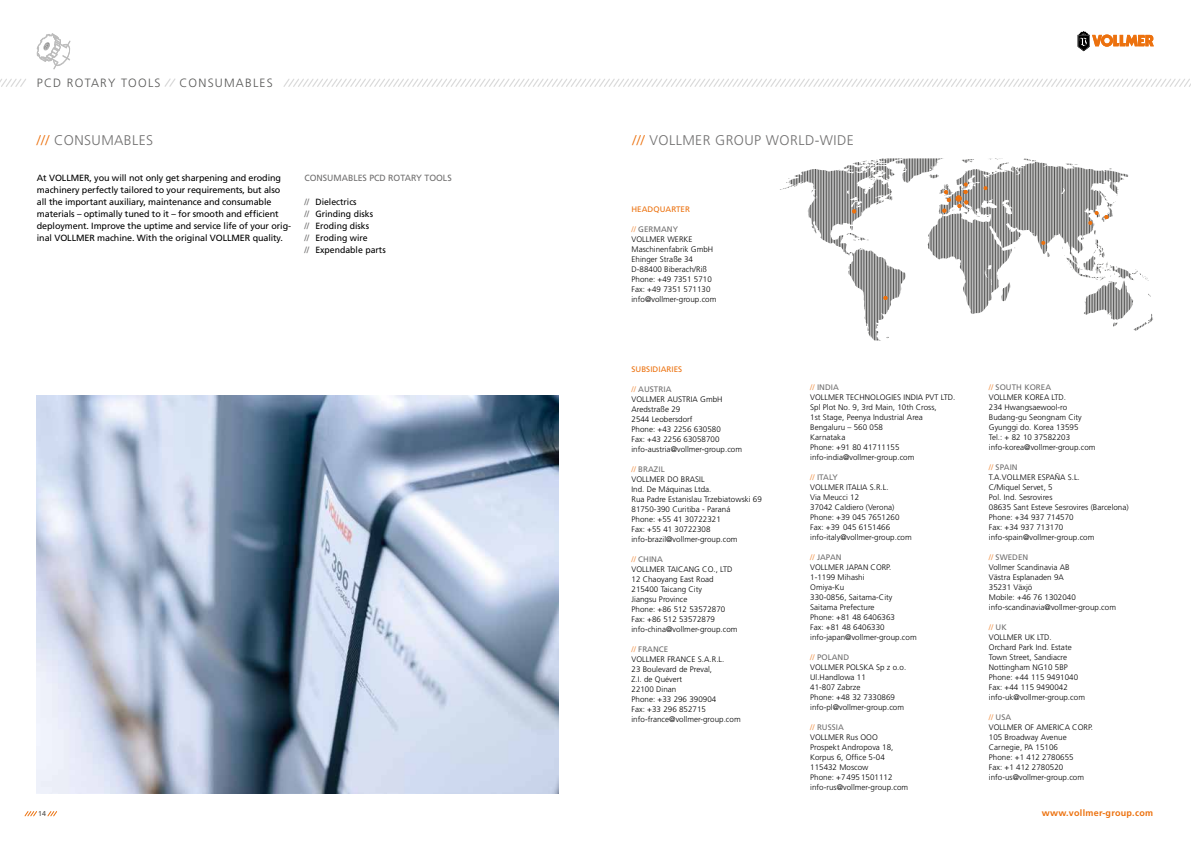
<style>
.page{position:relative;width:1191px;height:842px;background:#fff}
.page>*{position:absolute;margin:0;border:0;box-sizing:border-box;transform-origin:0 0}
.t1{font:300 14px "Frutiger LT";letter-spacing:.03em;color:#706f6f}
.t2{font:300 12px "Frutiger LT";letter-spacing:.1em;color:#575756}
.t3{font:9px/12px "Frutiger LT";letter-spacing:-.01em;color:#000}
.t4{font:9px "Frutiger LT";color:#706f6f}
.t5{font:700 9px "Frutiger LT";letter-spacing:.03em;color:#ec710e}
.t6{font:300 8px/10px "Frutiger LT";letter-spacing:.005em;color:#000}
.t7{font:8px "Frutiger LT";letter-spacing:.005em;color:#ec710e}
.t8{font:7px "Frutiger LT";color:#4a4a49}
.s1{color:#ec710e}
.s2{color:#706f6f}
.s3{font-weight:400;color:#f29b57}
.s4{font-weight:400;color:#706f6f}
</style>
<div class="page">
<svg style="left:24px;top:811px;width:13px;height:5px"></svg>
<svg style="left:47px;top:811px;width:10px;height:5px"></svg>
<img style="left:37px;top:395px;width:521px;height:398px">
<svg style="left:37px;top:33px;width:34px;height:37px"></svg>
<svg style="left:780px;top:159px;width:372px;height:181px"></svg>
<svg style="left:981px;top:199px;width:31px;height:15px"></svg>
<svg style="left:1060px;top:188px;width:5px;height:6px"></svg>
<svg style="left:984px;top:265px;width:8px;height:20px"></svg>
<div style="left:955px;top:195px;width:6px;height:7px;background:#ec710e;border-radius:50%"></div>
<svg style="left:944px;top:190px;width:7px;height:12px"></svg>
<svg style="left:942px;top:209px;width:4px;height:4px"></svg>
<svg style="left:957px;top:200px;width:11px;height:8px"></svg>
<svg style="left:846px;top:190px;width:16px;height:23px"></svg>
<svg style="left:883px;top:296px;width:4px;height:4px"></svg>
<svg style="left:1104px;top:215px;width:4px;height:4px"></svg>
<svg style="left:1094px;top:211px;width:4px;height:4px"></svg>
<svg style="left:1088px;top:221px;width:4px;height:4px"></svg>
<svg style="left:1041px;top:241px;width:4px;height:4px"></svg>
<svg style="left:963px;top:182px;width:4px;height:12px"></svg>
<svg style="left:983px;top:186px;width:4px;height:4px"></svg>
<svg style="left:0;top:79px;width:26px;height:8px"></svg>
<svg style="left:1077px;top:31px;width:76px;height:20px"></svg>
<svg style="left:283px;top:78px;width:908px;height:9px"></svg>
<svg style="left:164px;top:78px;width:12px;height:9px"></svg>
<h2 class="t2" style="left:37px;top:76px;width:125px">PCD ROTARY TOOLS</h2>
<h2 class="t2" style="left:179px;top:76px;width:95px">CONSUMABLES</h2>
<h1 class="t1" style="left:37px;top:132px;width:118px"><span class="s1">///</span> CONSUMABLES</h1>
<p class="t3" style="left:37px;top:172px;width:256px">At VOLLMER, you will not only get sharpening and eroding machinery perfectly tailored to your requirements, but also all the important auxiliary, maintenance and consumable materials – optimally tuned to it – for smooth and efficient deployment. Improve the uptime and service life of your orig&shy;inal VOLLMER machine. With the original VOLLMER quality.</p>
<p class="t4" style="left:304px;top:173px;width:149px">CONSUMABLES PCD ROTARY TOOLS</p>
<p class="t3" style="left:304px;top:196px;width:83px"><span class="s2">//</span> Dielectrics<br><span class="s2">//</span> Grinding disks<br><span class="s2">//</span> Eroding disks<br><span class="s2">//</span> Eroding wire<br><span class="s2">//</span> Expendable parts</p>
<h1 class="t1" style="left:632px;top:132px;width:223px"><span class="s1">///</span> VOLLMER GROUP WORLD-WIDE</h1>
<p class="t7" style="left:631px;top:204px;width:60px">HEADQUARTER</p>
<p class="t6" style="left:631px;top:224px;width:86px"><span class="s3">//</span> <span class="s4">GERMANY<br></span>VOLLMER WERKE<br>Maschinenfabrik GmbH<br>Ehinger Straße 34<br>D-88400 Biberach/Riß<br>Phone: +49 7351 5710<br>Fax: +49 7351 571130 info@vollmer-group.com</p>
<p class="t7" style="left:631px;top:364px;width:52px">SUBSIDIARIES</p>
<p class="t6" style="left:631px;top:384px;width:112px"><span class="s3">//</span> <span class="s4">AUSTRIA<br></span>VOLLMER AUSTRIA GmbH<br>Aredstraße 29<br>2544 Leobersdorf<br>Phone: +43 2256 630580<br>Fax: +43 2256 63058700 info-austria@vollmer-group.com</p>
<p class="t6" style="left:631px;top:464px;width:132px"><span class="s3">//</span> <span class="s4">BRAZIL<br></span>VOLLMER DO BRASIL<br>Ind. De Máquinas Ltda.<br>Rua Padre Estanislau Trzebiatowski 69<br>81750-390 Curitiba - Paraná<br>Phone: +55 41 30722321<br>Fax: +55 41 30722308 info-brazil@vollmer-group.com</p>
<p class="t6" style="left:631px;top:554px;width:108px"><span class="s3">//</span> <span class="s4">CHINA<br></span>VOLLMER TAICANG CO., LTD<br>12 Chaoyang East Road<br>215400 Taicang City<br>Jiangsu Province<br>Phone: +86 512 53572870<br>Fax: +86 512 53572879 info-china@vollmer-group.com</p>
<p class="t6" style="left:631px;top:644px;width:111px"><span class="s3">//</span> <span class="s4">FRANCE<br></span>VOLLMER FRANCE S.A.R.L.<br>23 Boulevard de Preval,<br>Z.I. de Quévert<br>22100 Dinan<br>Phone: +33 296 390904<br>Fax: +33 296 852715 info-france@vollmer-group.com</p>
<p class="t6" style="left:810px;top:382px;width:147px"><span class="s3">//</span> <span class="s4">INDIA<br></span>VOLLMER TECHNOLOGIES INDIA PVT LTD.<br>Spl Plot No. 9, 3rd Main, 10th Cross,<br>1st Stage, Peenya Industrial Area<br>Bengaluru – 560 058<br>Karnataka<br>Phone: +91 80 41711155 info-india@vollmer-group.com</p>
<p class="t6" style="left:810px;top:472px;width:103px"><span class="s3">//</span> <span class="s4">ITALY<br></span>VOLLMER ITALIA S.R.L.<br>Via Meucci 12<br>37042 Caldiero (Verona)<br>Phone: +39 045 7651260<br>Fax: +39 045 6151466 info-italy@vollmer-group.com</p>
<p class="t6" style="left:810px;top:552px;width:108px"><span class="s3">//</span> <span class="s4">JAPAN<br></span>VOLLMER JAPAN CORP.<br>1-1199 Mihashi<br>Omiya-Ku<br>330-0856, Saitama-City<br>Saitama Prefecture<br>Phone: +81 48 6406363<br>Fax: +81 48 6406330 info-japan@vollmer-group.com</p>
<p class="t6" style="left:810px;top:652px;width:98px"><span class="s3">//</span> <span class="s4">POLAND<br></span>VOLLMER POLSKA Sp z o.o.<br>Ul.Handlowa 11<br>41-807 Zabrze<br>Phone: +48 32 7330869 info-pl@vollmer-group.com</p>
<p class="t6" style="left:810px;top:722px;width:99px"><span class="s3">//</span> <span class="s4">RUSSIA<br></span>VOLLMER Rus OOO<br>Prospekt Andropova 18,<br>Korpus 6, Office 5-04<br>115432 Moscow<br>Phone: +74951501112 info-rus@vollmer-group.com</p>
<p class="t6" style="left:988px;top:382px;width:108px"><span class="s3">//</span> <span class="s4">SOUTH KOREA<br></span>VOLLMER KOREA LTD.<br>234 Hwangsaewool-ro<br>Budang-gu Seongnam City<br>Gyunggi do. Korea 13595<br>Tel.: + 82 10 37582203 info-korea@vollmer-group.com</p>
<p class="t6" style="left:988px;top:462px;width:141px"><span class="s3">//</span> <span class="s4">SPAIN<br></span>T.A.VOLLMER ESPAÑA S.L.<br>C/Miquel Servet, 5<br>Pol. Ind. Sesrovires<br>08635 Sant Esteve Sesrovires (Barcelona)<br>Phone: +34 937 714570<br>Fax: +34 937 713170 info-spain@vollmer-group.com</p>
<p class="t6" style="left:988px;top:552px;width:129px"><span class="s3">//</span> <span class="s4">SWEDEN<br></span>Vollmer Scandinavia AB<br>Västra Esplanaden 9A<br>35231 Växjö<br>Mobile: +46 76 1302040 info-scandinavia@vollmer-group.com</p>
<p class="t6" style="left:988px;top:622px;width:98px"><span class="s3">//</span> <span class="s4">UK<br></span>VOLLMER UK LTD.<br>Orchard Park Ind. Estate<br>Town Street, Sandiacre<br>Nottingham NG10 5BP<br>Phone: +44 115 9491040<br>Fax: +44 115 9490042 info-uk@vollmer-group.com</p>
<p class="t6" style="left:988px;top:712px;width:106px"><span class="s3">//</span> <span class="s4">USA<br></span>VOLLMER OF AMERICA CORP.<br>105 Broadway Avenue<br>Carnegie, PA 15106<br>Phone: +1 412 2780655<br>Fax: +1 412 2780520 info-us@vollmer-group.com</p>
<p class="t8" style="left:38px;top:809px;width:9px">14</p>
<p class="t5" style="left:1041px;top:808px;width:113px">www.vollmer-group.com</p>
</div>
